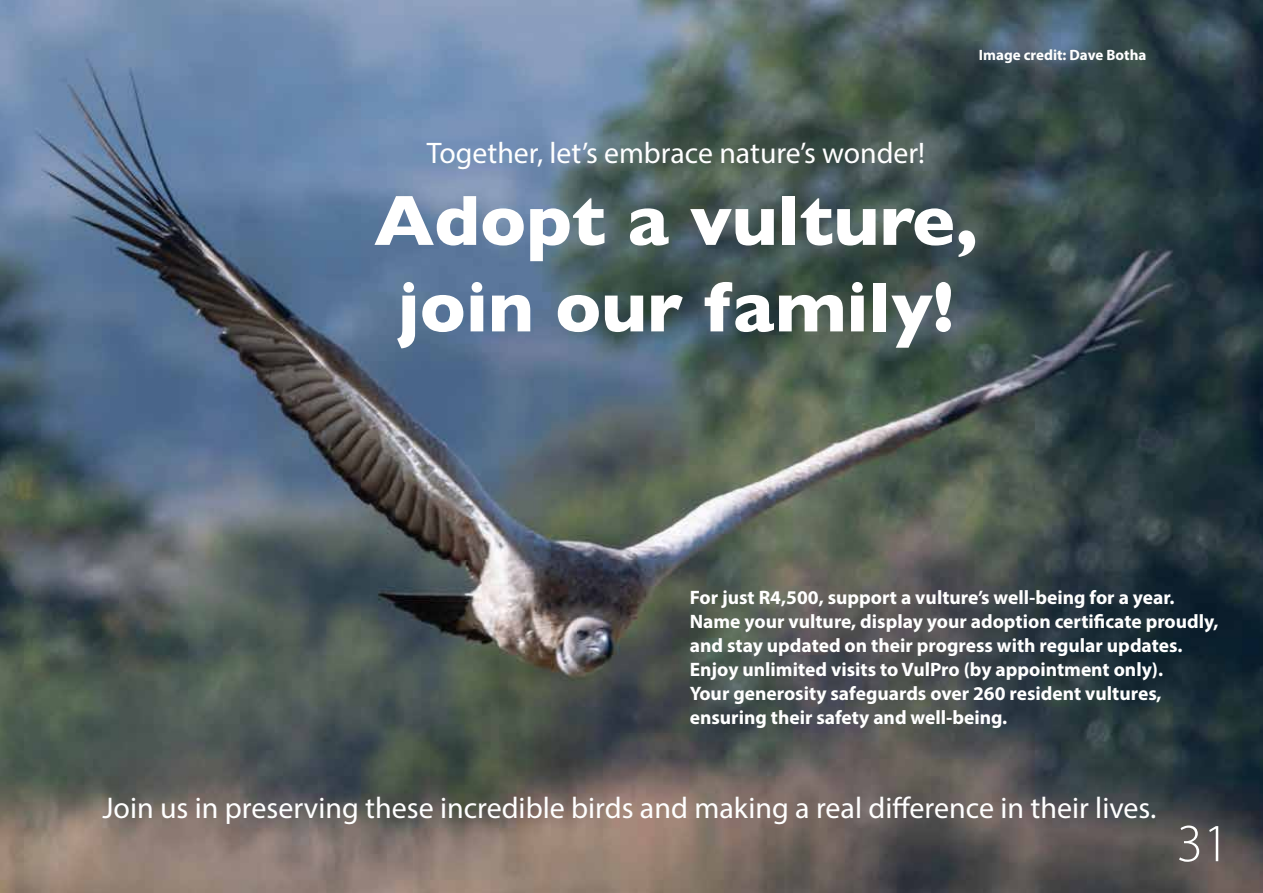
<style>
.page{position:relative;width:1263px;height:893px;background:#fff}
.page>*{position:absolute;margin:0;border:0;box-sizing:border-box;transform-origin:0 0}
.t1{font:700 72.15px/86.6px "Gill Sans";color:#fff;text-align:center}
.t2{font:300 54px "Myriad Pro";color:#fff}
.t3{font:30px "Myriad Pro";color:#fff}
.t4{font:29.85px "Myriad Pro";color:#fff}
.t5{font:700 19.5px/24px "Myriad Pro";color:#fff}
.t6{font:700 15px "Myriad Pro";color:#fff}
</style>
<div class="page">
<img style="left:0;top:0;width:1263px;height:893px">
<h3 class="t4" style="left:427px;top:134px;width:500px">Together, let’s embrace nature’s wonder!</h3>
<p class="t6" style="left:979px;top:45px;width:169px">Image credit: Dave Botha</p>
<h1 class="t1" style="left:374px;top:176px;width:605px">Adopt a vulture, join our family!</h1>
<p class="t5" style="left:690px;top:584px;width:530px">For just R4,500, support a vulture’s well-being for a year.<br>Name your vulture, display your adoption certificate proudly, and stay updated on their progress with regular updates.<br>Enjoy unlimited visits to VulPro (by appointment only).<br>Your generosity safeguards over 260 resident vultures, ensuring their safety and well-being.</p>
<h3 class="t3" style="left:102px;top:789px;width:1055px">Join us in preserving these incredible birds and making a real difference in their lives.</h3>
<h2 class="t2" style="left:1176px;top:811px;width:54px">31</h2>
</div>
